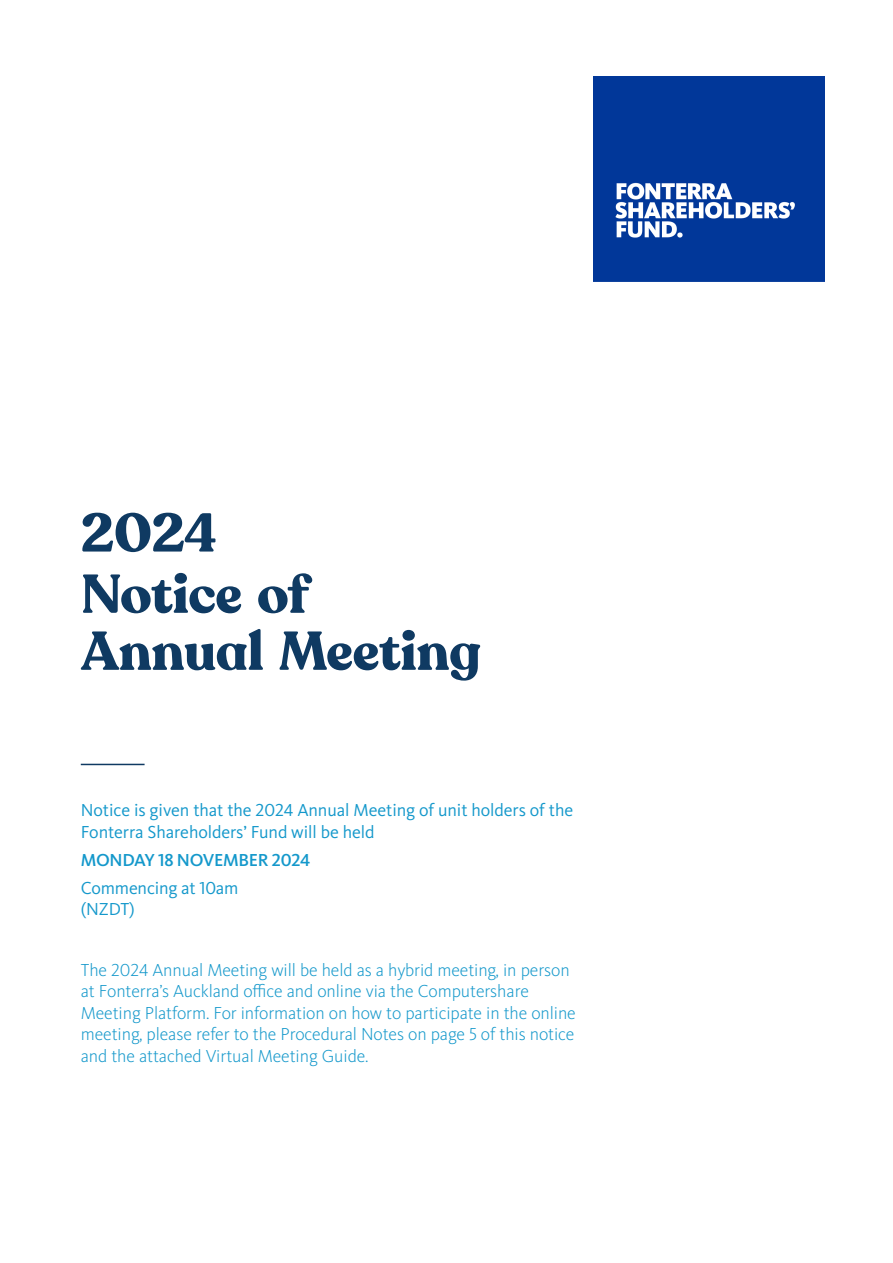
<style>
.page{position:relative;width:893px;height:1263px;background:#fff}
.page>*{position:absolute;margin:0;border:0;box-sizing:border-box;transform-origin:0 0}
.HEADING_29pt_Blue{font:700 54px/57px "Recoleta Alt";letter-spacing:-.01em;color:#0f3a62}
.Body_Text_12pt_Light_Grey{font:300 18px/21.6px "Kievit OT";letter-spacing:-.005em;color:#1498cb}
.Intro_Para_12pt_Cyan{font:18px/21.6px "Kievit OT";letter-spacing:-.005em;color:#1498cb}
.Body_Text_12pt_Light_Grey-2{font:18px/21.6px "Kievit OT";letter-spacing:-.01em;color:#1498cb}
.Intro_Para_12pt_Cyan-2{font:500 18px "Kievit OT";letter-spacing:-.015em;color:#1498cb}
</style>
<div class="page">
<hr style="left:81px;top:764px;width:64px;height:1px;background:#0f3a62">
<img style="left:594px;top:77px;width:231px;height:205px">
<p class="HEADING_29pt_Blue" style="left:81px;top:506px;width:137px">2024</p>
<p class="HEADING_29pt_Blue" style="left:81px;top:567px;width:402px">Notice of<br>Annual Meeting</p>
<p class="Intro_Para_12pt_Cyan" style="left:81px;top:799px;width:494px">Notice is given that the 2024 Annual Meeting of unit holders of the<br>Fonterra Shareholders’ Fund will be held</p>
<p class="Intro_Para_12pt_Cyan-2" style="left:81px;top:849px;width:231px">MONDAY 18 NOVEMBER 2024</p>
<p class="Body_Text_12pt_Light_Grey-2" style="left:81px;top:877px;width:159px">Commencing at 10am (NZDT)</p>
<p class="Body_Text_12pt_Light_Grey" style="left:81px;top:959px;width:497px">The 2024 Annual Meeting will be held as a hybrid meeting, in person at Fonterra’s Auckland office and online via the Computershare Meeting Platform. For information on how to participate in the online meeting, please refer to the Procedural Notes on page 5 of this notice and the attached Virtual Meeting Guide.</p>
</div>
